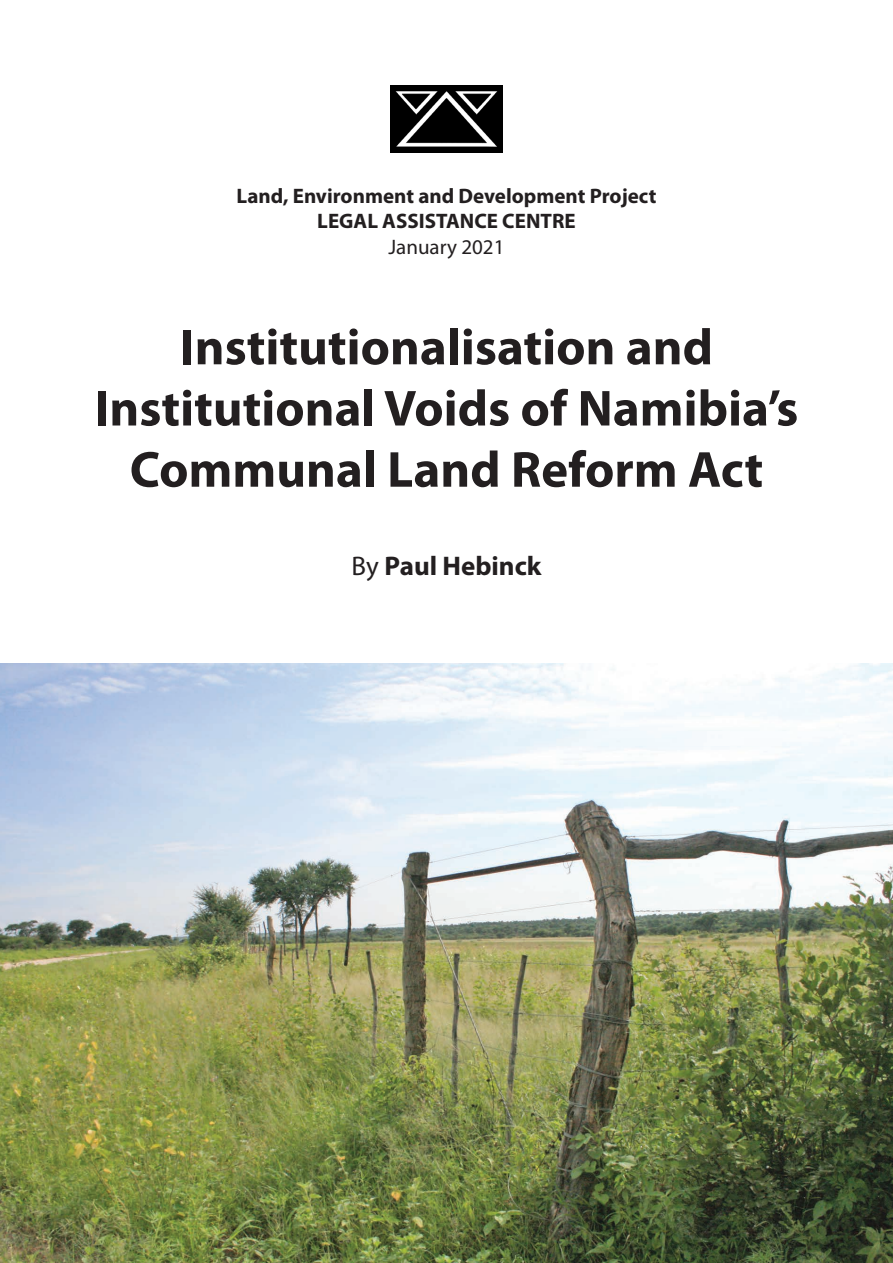
<style>
.page{position:relative;width:893px;height:1263px;background:#fff}
.page>*{position:absolute;margin:0;border:0;box-sizing:border-box;transform-origin:0 0}
.Heading_1{font:700 51px/61.2px "Myriad Pro";color:#231f20;text-align:center}
.t1{font:700 27px "Myriad Pro";color:#231f20}
.t2{font:700 21px "Myriad Pro";color:#231f20}
.t3{font:21px "Myriad Pro";color:#231f20}
.s1{font-weight:400}
</style>
<div class="page">
<img style="left:390px;top:85px;width:113px;height:67px">
<img style="left:0;top:663px;width:893px;height:600px">
<p class="t2" style="left:237px;top:182px;width:421px">Land, Environment and Development Project</p>
<p class="t2" style="left:317px;top:208px;width:260px">LEGAL ASSISTANCE CENTRE</p>
<p class="t3" style="left:388px;top:234px;width:118px">January 2021</p>
<p class="Heading_1" style="left:95px;top:315px;width:705px">Institutionalisation and<br>Institutional Voids of Namibia’s<br>Communal Land Reform Act</p>
<p class="t1" style="left:351px;top:548px;width:192px"><span class="s1">By</span> Paul Hebinck</p>
</div>
